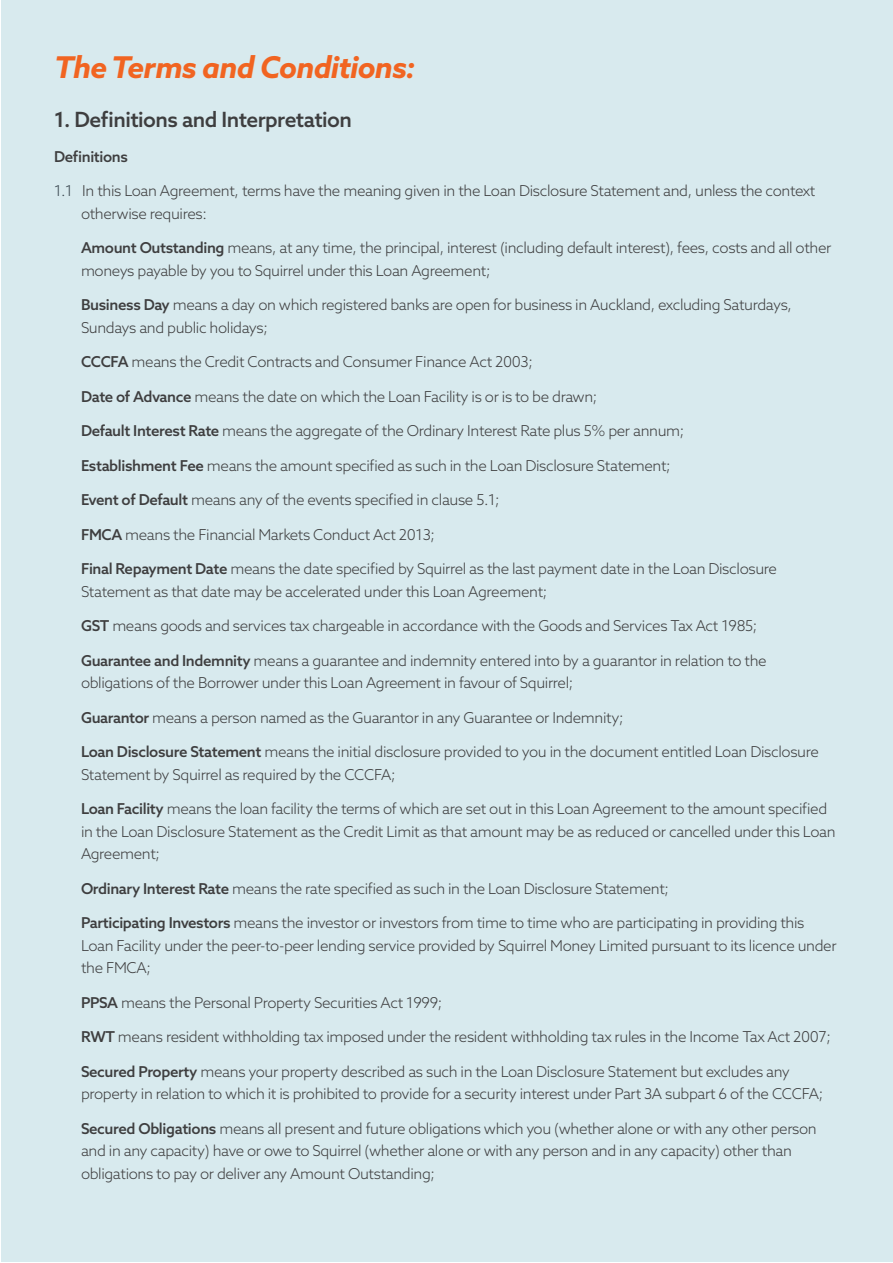
<style>
.page{position:relative;width:893px;height:1263px;background:#fff}
.page>*{position:absolute;margin:0;border:0;box-sizing:border-box;transform-origin:0 0}
.t1{font:italic 700 30px "Azo Sans";letter-spacing:-.025em;color:#f16421}
.t2{font:500 21px "Azo Sans";letter-spacing:-.025em;color:#3e3e3f}
.t3{font:300 15px/22.5px "Azo Sans";letter-spacing:-.025em;color:#3e3e3f}
.t4{font:500 15px "Azo Sans";letter-spacing:-.025em;color:#3e3e3f}
.s1{color:#38454d}
.s2{font-weight:500}
</style>
<div class="page">
<div style="left:1px;top:1px;width:891px;height:1261px;background:#d8eaee"></div>
<p class="t1" style="left:54px;top:47px;width:363px">The Terms and Conditions:</p>
<p class="t2" style="left:54px;top:106px;width:300px">1. Definitions and Interpretation</p>
<p class="t4" style="left:54px;top:146px;width:76px">Definitions</p>
<p class="t3" style="left:81px;top:179px;width:736px;text-indent:-27px"><span class="s1">1.1</span> In this Loan Agreement, terms have the meaning given in the Loan Disclosure Statement and, unless the context otherwise requires:</p>
<p class="t3" style="left:81px;top:236px;width:752px"><span class="s2">Amount Outstanding</span> means, at any time, the principal, interest (including default interest), fees, costs and all other moneys payable by you to Squirrel under this Loan Agreement;</p>
<p class="t3" style="left:81px;top:293px;width:713px"><span class="s2">Business Day</span> means a day on which registered banks are open for business in Auckland, excluding Saturdays,<br>Sundays and public holidays;</p>
<p class="t3" style="left:81px;top:350px;width:453px"><span class="s2">CCCFA</span> means the Credit Contracts and Consumer Finance Act 2003;</p>
<p class="t3" style="left:81px;top:385px;width:518px"><span class="s2">Date of Advance</span> means the date on which the Loan Facility is or is to be drawn;</p>
<p class="t3" style="left:81px;top:419px;width:605px"><span class="s2">Default Interest Rate</span> means the aggregate of the Ordinary Interest Rate plus 5% per annum;</p>
<p class="t3" style="left:81px;top:454px;width:591px"><span class="s2">Establishment Fee</span> means the amount specified as such in the Loan Disclosure Statement;</p>
<p class="t3" style="left:81px;top:488px;width:420px"><span class="s2">Event of Default</span> means any of the events specified in clause 5.1;</p>
<p class="t3" style="left:81px;top:523px;width:355px"><span class="s2">FMCA</span> means the Financial Markets Conduct Act 2013;</p>
<p class="t3" style="left:81px;top:557px;width:697px"><span class="s2">Final Repayment Date</span> means the date specified by Squirrel as the last payment date in the Loan Disclosure<br>Statement as that date may be accelerated under this Loan Agreement;</p>
<p class="t3" style="left:81px;top:614px;width:678px"><span class="s2">GST</span> means goods and services tax chargeable in accordance with the Goods and Services Tax Act 1985;</p>
<p class="t3" style="left:81px;top:649px;width:687px"><span class="s2">Guarantee and Indemnity</span> means a guarantee and indemnity entered into by a guarantor in relation to the obligations of the Borrower under this Loan Agreement in favour of Squirrel;</p>
<p class="t3" style="left:81px;top:706px;width:544px"><span class="s2">Guarantor</span> means a person named as the Guarantor in any Guarantee or Indemnity;</p>
<p class="t3" style="left:81px;top:740px;width:739px"><span class="s2">Loan Disclosure Statement</span> means the initial disclosure provided to you in the document entitled Loan Disclosure<br>Statement by Squirrel as required by the CCCFA;</p>
<p class="t3" style="left:81px;top:797px;width:756px"><span class="s2">Loan Facility</span> means the loan facility the terms of which are set out in this Loan Agreement to the amount specified in the Loan Disclosure Statement as the Credit Limit as that amount may be as reduced or cancelled under this Loan<br>Agreement;</p>
<p class="t3" style="left:81px;top:877px;width:590px"><span class="s2">Ordinary Interest Rate</span> means the rate specified as such in the Loan Disclosure Statement;</p>
<p class="t3" style="left:81px;top:911px;width:757px"><span class="s2">Participating Investors</span> means the investor or investors from time to time who are participating in providing this<br>Loan Facility under the peer-to-peer lending service provided by Squirrel Money Limited pursuant to its licence under the FMCA;</p>
<p class="t3" style="left:81px;top:991px;width:363px"><span class="s2">PPSA</span> means the Personal Property Securities Act 1999;</p>
<p class="t3" style="left:81px;top:1025px;width:751px"><span class="s2">RWT</span> means resident withholding tax imposed under the resident withholding tax rules in the Income Tax Act 2007;</p>
<p class="t3" style="left:81px;top:1060px;width:744px"><span class="s2">Secured Property</span> means your property described as such in the Loan Disclosure Statement but excludes any property in relation to which it is prohibited to provide for a security interest under Part 3A subpart 6 of the CCCFA;</p>
<p class="t3" style="left:81px;top:1117px;width:737px"><span class="s2">Secured Obligations</span> means all present and future obligations which you (whether alone or with any other person and in any capacity) have or owe to Squirrel (whether alone or with any person and in any capacity) other than obligations to pay or deliver any Amount Outstanding;</p>
</div>
